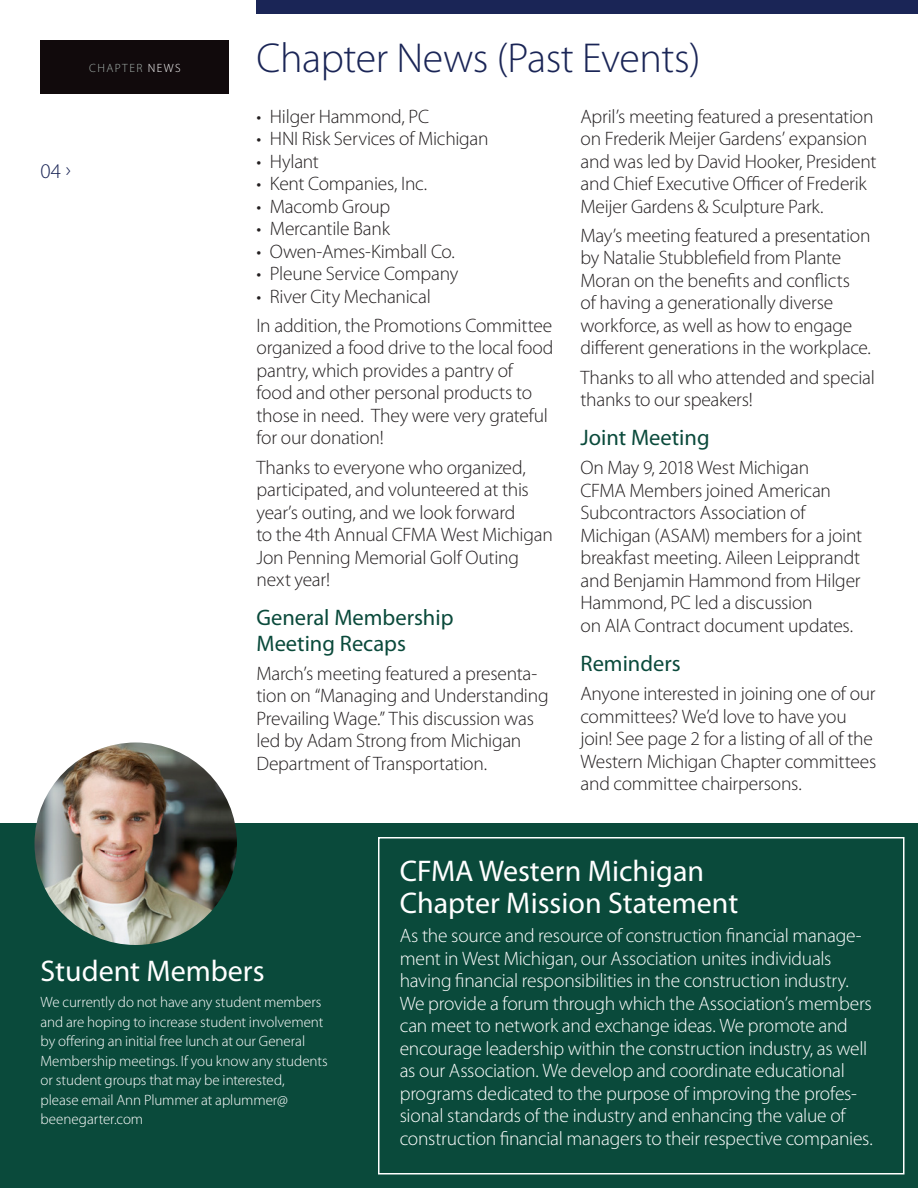
<style>
.page{position:relative;width:918px;height:1188px;background:#fff}
.page>*{position:absolute;margin:0;border:0;box-sizing:border-box;transform-origin:0 0}
.Super_Headline{font:300 42px "Myriad Pro";letter-spacing:-.01em;color:#1a2556}
.Headline{font:30px/31.5px "Myriad Pro";color:#fff}
.Secondary_Headline{font:22.5px/25.5px "Myriad Pro";color:#0a4a3b}
.Feature_Text{font:22.5px "Myriad Pro";color:#0a4a3b}
.t1{font:300 21px "Myriad Pro";color:#1a2556}
.Feature_Text-2{font:300 19.5px/22.5px "Myriad Pro";letter-spacing:-.015em;color:#231f20}
.Feature_Text-3{font:300 19.5px/22.5px "Myriad Pro";letter-spacing:-.015em;color:#fff}
.Text{font:300 15px/19.5px "Myriad Pro";letter-spacing:-.005em;color:#fff}
.t2{font:300 12px "Myriad Pro";letter-spacing:.12em;color:#a5b1ac}
.s1{color:#fff}
</style>
<div class="page">
<div style="left:0;top:824px;width:918px;height:364px;background:#0a4a3b"></div>
<div style="left:378px;top:837px;width:526px;height:337px;border:2px solid #fff"></div>
<img style="left:34px;top:742px;width:203px;height:203px;border-radius:101px">
<div style="left:40px;top:40px;width:190px;height:54px;background:#110a0c"></div>
<div style="left:256px;top:0;width:662px;height:14px;background:#1a2556"></div>
<p class="t2" style="left:89px;top:61px;width:93px">CHAPTER <span class="s1">NEWS</span></p>
<p class="t1" style="left:40px;top:159px;width:32px">04 ›</p>
<p class="Super_Headline" style="left:256px;top:35px;width:446px">Chapter News (Past Events)</p>
<p class="Feature_Text-2" style="left:256px;top:105px;width:174px">• Hilger Hammond, PC</p>
<p class="Feature_Text-2" style="left:256px;top:128px;width:234px">• HNI Risk Services of Michigan</p>
<p class="Feature_Text-2" style="left:256px;top:150px;width:64px">• Hylant</p>
<p class="Feature_Text-2" style="left:256px;top:173px;width:172px">• Kent Companies, Inc.</p>
<p class="Feature_Text-2" style="left:256px;top:195px;width:135px">• Macomb Group</p>
<p class="Feature_Text-2" style="left:256px;top:218px;width:135px">• Mercantile Bank</p>
<p class="Feature_Text-2" style="left:256px;top:240px;width:200px">• Owen-Ames-Kimball Co.</p>
<p class="Feature_Text-2" style="left:256px;top:263px;width:203px">• Pleune Service Company</p>
<p class="Feature_Text-2" style="left:256px;top:285px;width:176px">• River City Mechanical</p>
<p class="Feature_Text-2" style="left:256px;top:314px;width:298px">In addition, the Promotions Committee organized a food drive to the local food pantry, which provides a pantry of food and other personal products to those in need. They were very grateful for our donation!</p>
<p class="Feature_Text-2" style="left:256px;top:456px;width:298px">Thanks to everyone who organized, participated, and volunteered at this year’s outing, and we look forward<br>to the 4th Annual CFMA West Michigan<br>Jon Penning Memorial Golf Outing next year!</p>
<p class="Secondary_Headline" style="left:256px;top:605px;width:199px">General Membership<br>Meeting Recaps</p>
<p class="Feature_Text-2" style="left:256px;top:662px;width:294px">March’s meeting featured a presenta&shy;tion on “Managing and Understanding Prevailing Wage.” This discussion was led by Adam Strong from Michigan Department of Transportation.</p>
<p class="Feature_Text-2" style="left:580px;top:105px;width:298px">April’s meeting featured a presentation on Frederik Meijer Gardens’ expansion and was led by David Hooker, President and Chief Executive Officer of Frederik Meijer Gardens &amp; Sculpture Park.</p>
<p class="Feature_Text-2" style="left:580px;top:224px;width:292px">May’s meeting featured a presentation by Natalie Stubblefield from Plante Moran on the benefits and conflicts<br>of having a generationally diverse workforce, as well as how to engage different generations in the workplace.</p>
<p class="Feature_Text-2" style="left:580px;top:366px;width:296px">Thanks to all who attended and special thanks to our speakers!</p>
<p class="Secondary_Headline" style="left:580px;top:425px;width:131px">Joint Meeting</p>
<p class="Feature_Text-2" style="left:580px;top:457px;width:283px">On May 9, 2018 West Michigan<br>CFMA Members joined American<br>Subcontractors Association of<br>Michigan (ASAM) members for a joint breakfast meeting. Aileen Leipprandt and Benjamin Hammond from Hilger<br>Hammond, PC led a discussion<br>on AIA Contract document updates.</p>
<p class="Feature_Text" style="left:580px;top:651px;width:102px">Reminders</p>
<p class="Feature_Text-2" style="left:580px;top:683px;width:297px">Anyone interested in joining one of our committees? We’d love to have you join! See page 2 for a listing of all of the Western Michigan Chapter committees and committee chairpersons.</p>
<p class="Headline" style="left:40px;top:956px;width:226px">Student Members</p>
<p class="Text" style="left:40px;top:993px;width:289px">We currently do not have any student members and are hoping to increase student involvement by offering an initial free lunch at our General Membership meetings. If you know any students or student groups that may be interested,<br>please email Ann Plummer at aplummer@ beenegarter.com</p>
<p class="Headline" style="left:400px;top:856px;width:340px">CFMA Western Michigan<br>Chapter Mission Statement</p>
<p class="Feature_Text-3" style="left:400px;top:925px;width:475px">As the source and resource of construction financial manage&shy;ment in West Michigan, our Association unites individuals having financial responsibilities in the construction industry.<br>We provide a forum through which the Association’s members can meet to network and exchange ideas. We promote and encourage leadership within the construction industry, as well as our Association. We develop and coordinate educational programs dedicated to the purpose of improving the profes&shy;sional standards of the industry and enhancing the value of construction financial managers to their respective companies.</p>
</div>
